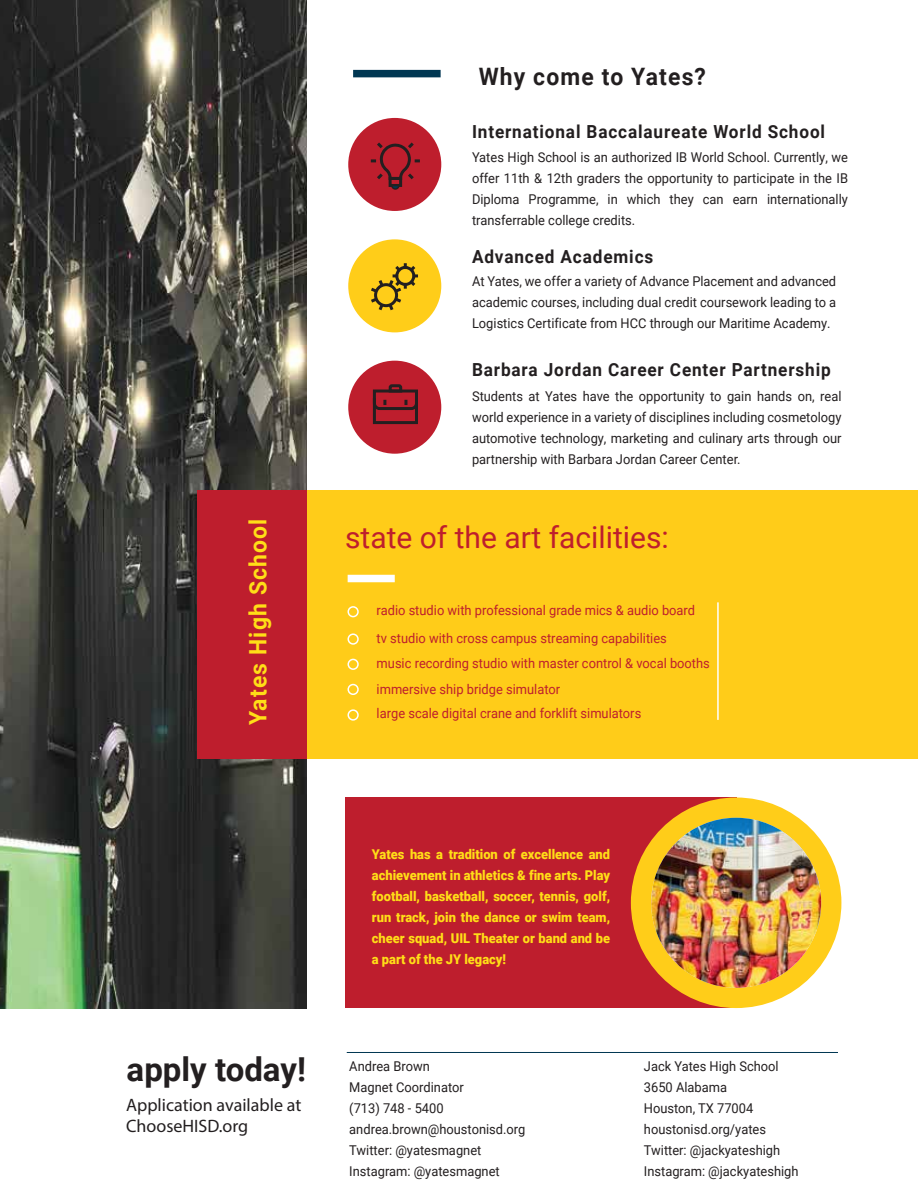
<style>
.page{position:relative;width:918px;height:1188px;background:#fff}
.page>*{position:absolute;margin:0;border:0;box-sizing:border-box;transform-origin:0 0}
.t1{font:700 33px "Roboto";color:#231f20}
.t2{font:30px "Roboto";color:#be1e2d}
.t3{font:700 24px "Roboto";letter-spacing:.05em;color:#231f20;scale:.95 1}
.t4{font:700 24px "Roboto";letter-spacing:.05em;color:#ffde17;scale:.95 1}
.t5{font:700 18px "Roboto";letter-spacing:.05em;color:#231f20;scale:.95 1}
.t6{font:18px/21.6px "Myriad Pro";color:#231f20}
.t7{font:13.5px/21px "Roboto";color:#231f20;text-align:justify;scale:.95 1}
.t8{font:13.5px/24.8px "Roboto";color:#be1e2d;scale:.95 1}
.t9{font:900 13.5px/21px "Roboto";color:#ffde17;text-align:justify;scale:.95 1}
</style>
<div class="page">
<img style="left:0;top:0;width:306px;height:1008px">
<div style="left:306px;top:490px;width:612px;height:269px;background:#ffcc19"></div>
<div style="left:197px;top:490px;width:109px;height:269px;background:#be1e2d"></div>
<div style="left:348px;top:118px;width:93px;height:93px;background:#be1e2d;border-radius:50%"></div>
<div style="left:348px;top:239px;width:93px;height:93px;background:#ffcd19;border-radius:50%"></div>
<div style="left:348px;top:361px;width:93px;height:93px;background:#be1e2d;border-radius:50%"></div>
<div style="left:353px;top:70px;width:88px;height:7px;background:#003752"></div>
<svg style="left:371px;top:142px;width:49px;height:48px"></svg>
<svg style="left:371px;top:263px;width:47px;height:48px"></svg>
<div style="left:373px;top:390px;width:45px;height:34px;border:3px solid #231f20"></div>
<svg style="left:372px;top:384px;width:46px;height:28px"></svg>
<hr style="left:717px;top:602px;width:2px;height:118px;background:#fff">
<div style="left:348px;top:575px;width:47px;height:7px;background:#fff"></div>
<div style="left:348px;top:606px;width:11px;height:11px;border:2px solid #fff;border-radius:50%"></div>
<div style="left:348px;top:633px;width:11px;height:12px;border:2px solid #fff;border-radius:50%"></div>
<div style="left:348px;top:659px;width:11px;height:11px;border:2px solid #fff;border-radius:50%"></div>
<div style="left:348px;top:684px;width:11px;height:11px;border:2px solid #fff;border-radius:50%"></div>
<div style="left:348px;top:709px;width:11px;height:12px;border:2px solid #fff;border-radius:50%"></div>
<div style="left:345px;top:798px;width:391px;height:210px;background:#be1e2d"></div>
<div style="left:631px;top:798px;width:210px;height:210px;background:#ffcd19;border-radius:50%"></div>
<img style="left:651px;top:818px;width:170px;height:170px;border-radius:85px">
<hr style="left:347px;top:1052px;width:491px;height:1px;background:#003752">
<h3 class="t3" style="left:479px;top:59px;width:241px">Why come to Yates?</h3>
<h3 class="t4" style="left:241px;top:725px;width:219px;rotate:-90deg">Yates High School</h3>
<h3 class="t5" style="left:472px;top:119px;width:373px">International Baccalaureate World School</h3>
<p class="t7" style="left:472px;top:147px;width:397px">Yates High School is an authorized IB World School. Currently, we offer 11th &amp; 12th graders the opportunity to participate in the IB Diploma Programme, in which they can earn internationally transferrable college credits.</p>
<h3 class="t5" style="left:472px;top:244px;width:192px">Advanced Academics</h3>
<p class="t7" style="left:472px;top:270px;width:385px">At Yates, we offer a variety of Advance Placement and advanced academic courses, including dual credit coursework leading to a Logistics Certificate from HCC through our Maritime Academy.</p>
<h3 class="t5" style="left:472px;top:357px;width:379px">Barbara Jordan Career Center Partnership</h3>
<p class="t7" style="left:472px;top:385px;width:390px">Students at Yates have the opportunity to gain hands on, real world experience in a variety of disciplines including cosmetology automotive technology, marketing and culinary arts through our partnership with Barbara Jordan Career Center.</p>
<h2 class="t2" style="left:345px;top:516px;width:325px">state of the art facilities:</h2>
<p class="t8" style="left:377px;top:595px;width:337px;line-height:28.5px">radio studio with professional grade mics &amp; audio board tv studio with cross campus streaming capabilities</p>
<p class="t8" style="left:377px;top:651px;width:352px">music recording studio with master control &amp; vocal booths immersive ship bridge simulator<br>large scale digital crane and forklift simulators</p>
<p class="t9" style="left:372px;top:843px;width:252px">Yates has a tradition of excellence and achievement in athletics &amp; fine arts. Play football, basketball, soccer, tennis, golf, run track, join the dance or swim team, cheer squad, UIL Theater or band and be a part of the JY legacy!</p>
<h1 class="t1" style="left:127px;top:1046px;width:181px">apply today!</h1>
<p class="t7" style="left:644px;top:1055px;width:164px;text-align:left">Jack Yates High School<br>3650 Alabama<br>Houston, TX 77004 houstonisd.org/yates<br>Twitter: @jackyateshigh<br>Instagram: @jackyateshigh</p>
<p class="t7" style="left:349px;top:1055px;width:187px;text-align:left">Andrea Brown<br>Magnet Coordinator<br>(713) 748 - 5400 andrea.brown@houstonisd.org<br>Twitter: @yatesmagnet<br>Instagram: @yatesmagnet</p>
<h3 class="t6" style="left:126px;top:1094px;width:177px">Application available at<br>ChooseHISD.org</h3>
</div>
